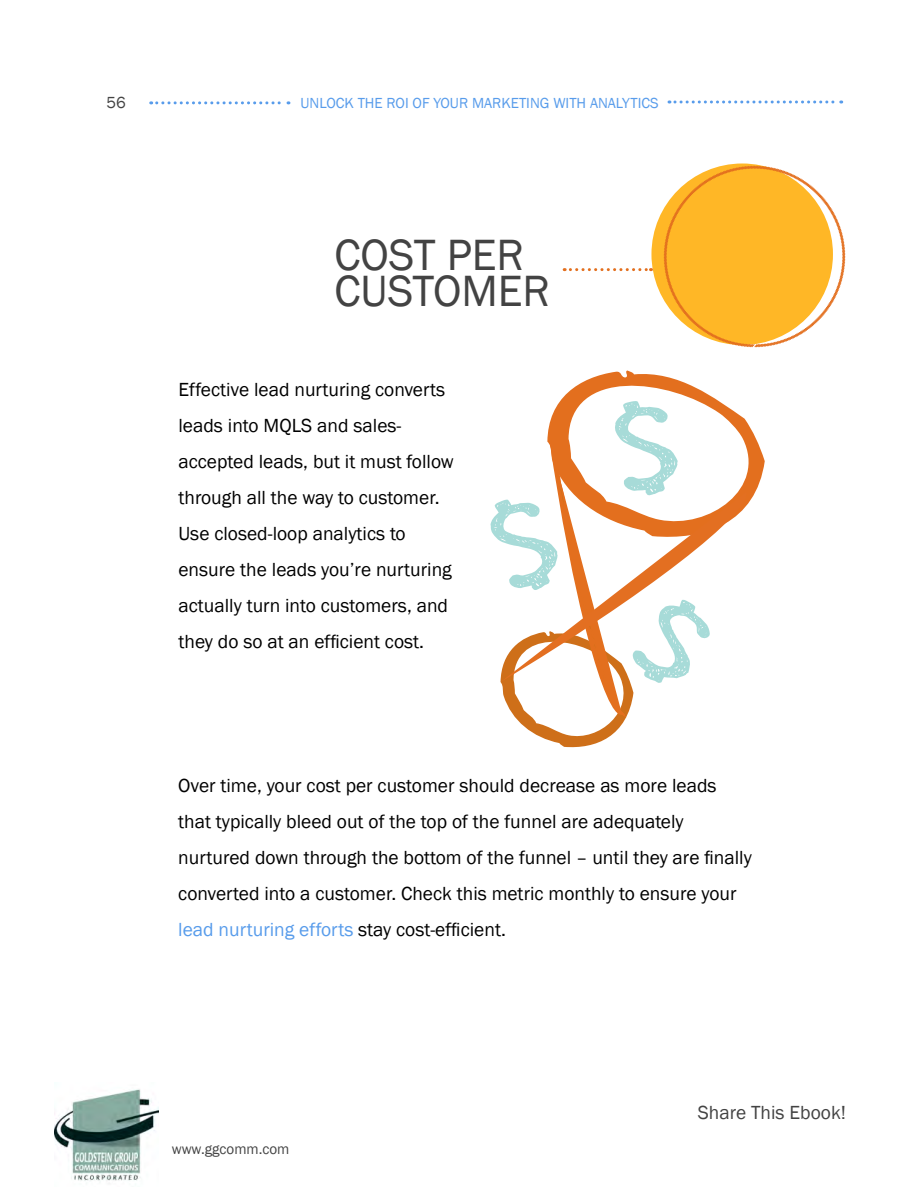
<style>
.page{position:relative;width:900px;height:1200px;background:#fff}
.page>*{position:absolute;margin:0;border:0;box-sizing:border-box;transform-origin:0 0}
.t1{font:45px "Franklin Gothic";color:#434343}
.t2{font:19.5px/36px "Franklin Gothic";color:#000}
.t3{font:19.5px "Franklin Gothic";color:#434343}
.t4{font:16.5px "Franklin Gothic";color:#434343}
.t5{font:15px "Franklin Gothic";color:#589ceb}
.t6{font:15px "Franklin Gothic";color:#434343}
.s1{color:#589ceb}
</style>
<div class="page">
<svg style="left:151px;top:101px;width:138px;height:3px"></svg>
<svg style="left:669px;top:100px;width:173px;height:4px"></svg>
<img style="left:55px;top:1089px;width:103px;height:92px">
<svg style="left:491px;top:370px;width:274px;height:378px"></svg>
<div style="left:651px;top:164px;width:182px;height:181px;background:#ffb726;border-radius:50%"></div>
<svg style="left:663px;top:165px;width:183px;height:183px"></svg>
<svg style="left:564px;top:268px;width:87px;height:3px"></svg>
<p class="t4" style="left:106px;top:92px;width:21px">56</p>
<p class="t5" style="left:300px;top:94px;width:360px">unlock the roi of your marketing with analytics</p>
<h1 class="t1" style="left:334px;top:227px;width:52px">cost</h1>
<h1 class="t1" style="left:447px;top:227px;width:25px">per</h1>
<h1 class="t1" style="left:335px;top:263px;width:81px">customer</h1>
<p class="t2" style="left:178px;top:372px;width:277px">Effective lead nurturing converts leads into MQLS and sales&shy;accepted leads, but it must follow through all the way to customer.<br>Use closed-loop analytics to ensure the leads you’re nurturing actually turn into customers, and they do so at an efficient cost.</p>
<p class="t2" style="left:178px;top:768px;width:575px">Over time, your cost per customer should decrease as more leads that typically bleed out of the top of the funnel are adequately nurtured down through the bottom of the funnel – until they are finally converted into a customer. Check this metric monthly to ensure your <span class="s1">lead nurturing efforts</span> stay cost-efficient.</p>
<p class="t6" style="left:172px;top:1139px;width:119px">www.ggcomm.com</p>
<p class="t3" style="left:698px;top:1101px;width:150px">Share This Ebook!</p>
</div>
